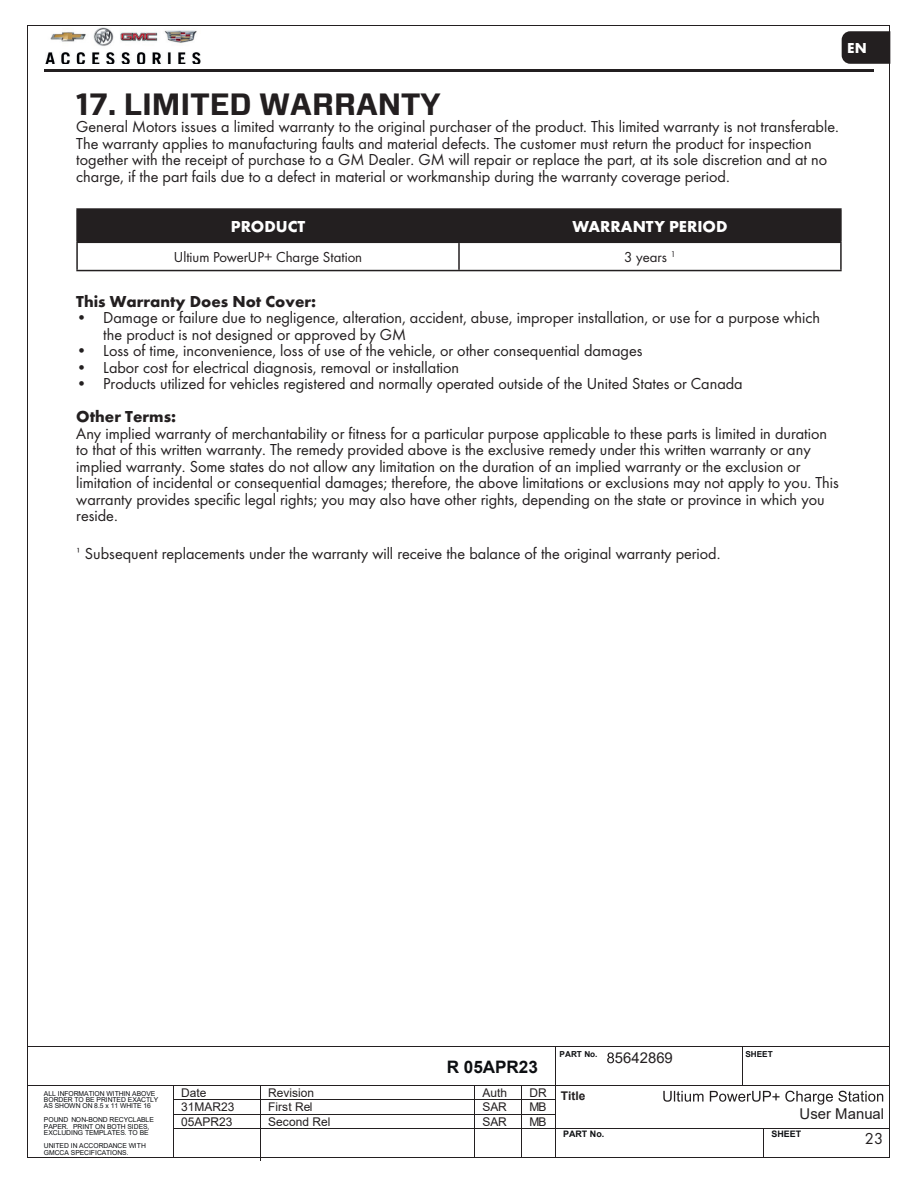
<style>
.page{position:relative;width:918px;height:1188px;background:#fff}
.page>*{position:absolute;margin:0;border:0;box-sizing:border-box;transform-origin:0 0}
.t1{font:700 30.75px "Forza";color:#231f20}
.t2{font:700 17.1px "Arial";letter-spacing:-.005em;color:#0d0f12}
.t3{font:16.5px/16.5px "Futura Boo";color:#231f20}
.t4{font:700 16.5px "Futura";color:#231f20}
.t5{font:700 16.5px "Futura";color:#fff}
.t6{font:15px "Futura Boo";color:#231f20}
.t7{font:700 15px "Futura";color:#fff}
.t8{font:14.85px "Arial";color:#231f20}
.t9{font:12px "Arial";color:#231f20}
.t10{font:700 12px "Arial";color:#231f20}
.t11{font:700 9px "Arial";letter-spacing:-.005em;color:#0d0f12}
.t12{font:700 8.25px "Arial";letter-spacing:-.005em;color:#0d0f12}
.t13{font:6.75px/6px "Arial";letter-spacing:-.01em;color:#0d0f12}
</style>
<div class="page">
<hr style="left:44px;top:70px;width:829px;height:2px;background:#231f20">
<hr style="left:28px;top:1047px;width:527px;height:1px;background:#231f20">
<hr style="left:555px;top:1047px;width:187px;height:1px;background:#231f20">
<hr style="left:742px;top:1047px;width:148px;height:1px;background:#231f20">
<hr style="left:555px;top:1047px;width:1px;height:38px;background:#231f20">
<hr style="left:742px;top:1047px;width:1px;height:38px;background:#231f20">
<svg style="left:785px;top:1091px;width:98px;height:14px"></svg>
<hr style="left:28px;top:1085px;width:145px;height:1px;background:#231f20">
<hr style="left:174px;top:1085px;width:86px;height:1px;background:#231f20">
<hr style="left:261px;top:1085px;width:213px;height:1px;background:#231f20">
<hr style="left:475px;top:1085px;width:46px;height:1px;background:#231f20">
<hr style="left:522px;top:1085px;width:33px;height:1px;background:#231f20">
<hr style="left:555px;top:1085px;width:187px;height:1px;background:#231f20">
<svg style="left:663px;top:1090px;width:108px;height:12px"></svg>
<hr style="left:742px;top:1085px;width:148px;height:1px;background:#231f20">
<hr style="left:174px;top:1099px;width:86px;height:1px;background:#231f20">
<hr style="left:261px;top:1099px;width:213px;height:1px;background:#231f20">
<hr style="left:475px;top:1099px;width:46px;height:1px;background:#231f20">
<hr style="left:522px;top:1099px;width:33px;height:1px;background:#231f20">
<hr style="left:174px;top:1114px;width:86px;height:1px;background:#231f20">
<hr style="left:261px;top:1114px;width:213px;height:1px;background:#231f20">
<hr style="left:475px;top:1114px;width:46px;height:1px;background:#231f20">
<hr style="left:522px;top:1114px;width:33px;height:1px;background:#231f20">
<hr style="left:174px;top:1128px;width:86px;height:1px;background:#231f20">
<svg style="left:260px;top:1085px;width:1px;height:44px"></svg>
<hr style="left:261px;top:1128px;width:213px;height:1px;background:#231f20">
<hr style="left:475px;top:1128px;width:46px;height:1px;background:#231f20">
<hr style="left:522px;top:1128px;width:33px;height:1px;background:#231f20">
<hr style="left:555px;top:1128px;width:208px;height:1px;background:#231f20">
<hr style="left:764px;top:1128px;width:126px;height:1px;background:#231f20">
<svg style="left:173px;top:1085px;width:1px;height:72px"></svg>
<hr style="left:260px;top:1129px;width:1px;height:31px;background:#231f20">
<svg style="left:474px;top:1085px;width:1px;height:72px"></svg>
<svg style="left:521px;top:1085px;width:1px;height:72px"></svg>
<svg style="left:555px;top:1086px;width:1px;height:71px"></svg>
<svg style="left:763px;top:1128px;width:1px;height:29px"></svg>
<img style="left:46px;top:27px;width:155px;height:37px">
<hr style="left:28px;top:25px;width:861px;height:1px;background:#231f20">
<hr style="left:27px;top:26px;width:1px;height:1131px;background:#231f20">
<hr style="left:889px;top:26px;width:1px;height:1131px;background:#231f20">
<hr style="left:28px;top:1157px;width:861px;height:1px;background:#231f20">
<svg style="left:607px;top:1052px;width:7px;height:11px"></svg>
<svg style="left:842px;top:25px;width:48px;height:39px"></svg>
<div style="left:78px;top:210px;width:762px;height:32px;background:#231f20"></div>
<hr style="left:76px;top:242px;width:383px;height:1px;background:#231f20">
<hr style="left:76px;top:243px;width:2px;height:27px;background:#231f20">
<hr style="left:459px;top:242px;width:383px;height:1px;background:#231f20">
<hr style="left:458px;top:243px;width:2px;height:27px;background:#231f20">
<hr style="left:840px;top:243px;width:2px;height:27px;background:#231f20">
<hr style="left:76px;top:270px;width:383px;height:1px;background:#231f20">
<hr style="left:459px;top:270px;width:383px;height:1px;background:#231f20">
<hr style="left:76px;top:208px;width:383px;height:2px;background:#231f20">
<hr style="left:76px;top:210px;width:2px;height:32px;background:#231f20">
<hr style="left:459px;top:208px;width:383px;height:2px;background:#231f20">
<hr style="left:458px;top:210px;width:2px;height:32px;background:#231f20">
<hr style="left:840px;top:210px;width:2px;height:32px;background:#231f20">
<p class="t7" style="left:847px;top:39px;width:21px">EN</p>
<h1 class="t1" style="left:76px;top:83px;width:366px">17. LIMITED WARRANTY</h1>
<p class="t3" style="left:76px;top:118px;width:764px">General Motors issues a limited warranty to the original purchaser of the product. This limited warranty is not transferable.<br>The warranty applies to manufacturing faults and material defects. The customer must return the product for inspection together with the receipt of purchase to a GM Dealer. GM will repair or replace the part, at its sole discretion and at no charge, if the part fails due to a defect in material or workmanship during the warranty coverage period.</p>
<p class="t5" style="left:231px;top:216px;width:76px">PRODUCT</p>
<p class="t5" style="left:572px;top:216px;width:157px">WARRANTY PERIOD</p>
<p class="t6" style="left:174px;top:248px;width:190px">Ultium PowerUP+ Charge Station</p>
<p class="t6" style="left:624px;top:248px;width:53px">3 years <sup>1</sup></p>
<p class="t4" style="left:76px;top:291px;width:241px">This Warranty Does Not Cover:</p>
<p class="t3" style="left:103px;top:309px;width:718px;text-indent:-27px">• Damage or failure due to negligence, alteration, accident, abuse, improper installation, or use for a purpose which the product is not designed or approved by GM</p>
<p class="t3" style="left:76px;top:342px;width:568px">• Loss of time, inconvenience, loss of use of the vehicle, or other consequential damages</p>
<p class="t3" style="left:76px;top:359px;width:384px">• Labor cost for electrical diagnosis, removal or installation</p>
<p class="t3" style="left:76px;top:375px;width:668px">• Products utilized for vehicles registered and normally operated outside of the United States or Canada</p>
<p class="t4" style="left:76px;top:407px;width:101px">Other Terms:</p>
<p class="t3" style="left:76px;top:425px;width:764px">Any implied warranty of merchantability or fitness for a particular purpose applicable to these parts is limited in duration to that of this written warranty. The remedy provided above is the exclusive remedy under this written warranty or any implied warranty. Some states do not allow any limitation on the duration of an implied warranty or the exclusion or limitation of incidental or consequential damages; therefore, the above limitations or exclusions may not apply to you. This warranty provides specific legal rights; you may also have other rights, depending on the state or province in which you reside.</p>
<p class="t3" style="left:76px;top:545px;width:646px">1 Subsequent replacements under the warranty will receive the balance of the original warranty period.</p>
<p class="t2" style="left:447px;top:1055px;width:93px">R 05APR23</p>
<p class="t12" style="left:560px;top:1049px;width:39px">PART No.</p>
<p class="t12" style="left:745px;top:1048px;width:29px">SHEET</p>
<p class="t8" style="left:615px;top:1048px;width:60px">5642869</p>
<p class="t13" style="left:44px;top:1091px;width:116px">ALL INFORMATION WITHIN ABOVE<br>BORDER TO BE PRINTED EXACTLY<br>AS SHOWN ON 8.5 x 11 WHITE 16</p>
<p class="t13" style="left:44px;top:1116px;width:112px;line-height:7.1px">POUND NON-BOND RECYCLABLE<br>PAPER. PRINT ON BOTH SIDES,</p>
<p class="t13" style="left:44px;top:1125px;width:106px;line-height:13.6px">EXCLUDING TEMPLATES. TO BE<br>UNITED IN ACCORDANCE WITH</p>
<p class="t13" style="left:44px;top:1150px;width:86px">GMCCA SPECIFICATIONS.</p>
<p class="t9" style="left:181px;top:1084px;width:27px">Date</p>
<p class="t9" style="left:268px;top:1084px;width:47px">Revision</p>
<p class="t9" style="left:482px;top:1084px;width:26px">Auth</p>
<p class="t10" style="left:530px;top:1087px;width:57px"><sup>DR</sup> Title</p>
<p class="t8" style="left:772px;top:1086px;width:10px">+</p>
<p class="t9" style="left:181px;top:1099px;width:55px">31MAR23</p>
<p class="t9" style="left:268px;top:1099px;width:46px">First Rel</p>
<p class="t9" style="left:482px;top:1099px;width:26px">SAR</p>
<p class="t9" style="left:530px;top:1099px;width:18px">MB</p>
<p class="t9" style="left:181px;top:1113px;width:53px">05APR23</p>
<p class="t9" style="left:268px;top:1113px;width:64px">Second Rel</p>
<p class="t9" style="left:482px;top:1113px;width:26px">SAR</p>
<p class="t9" style="left:530px;top:1113px;width:18px">MB</p>
<p class="t8" style="left:800px;top:1104px;width:86px">User Manual</p>
<p class="t11" style="left:563px;top:1128px;width:43px">PART No.</p>
<p class="t11" style="left:772px;top:1128px;width:31px">SHEET</p>
<p class="t3" style="left:865px;top:1130px;width:20px">23</p>
</div>
